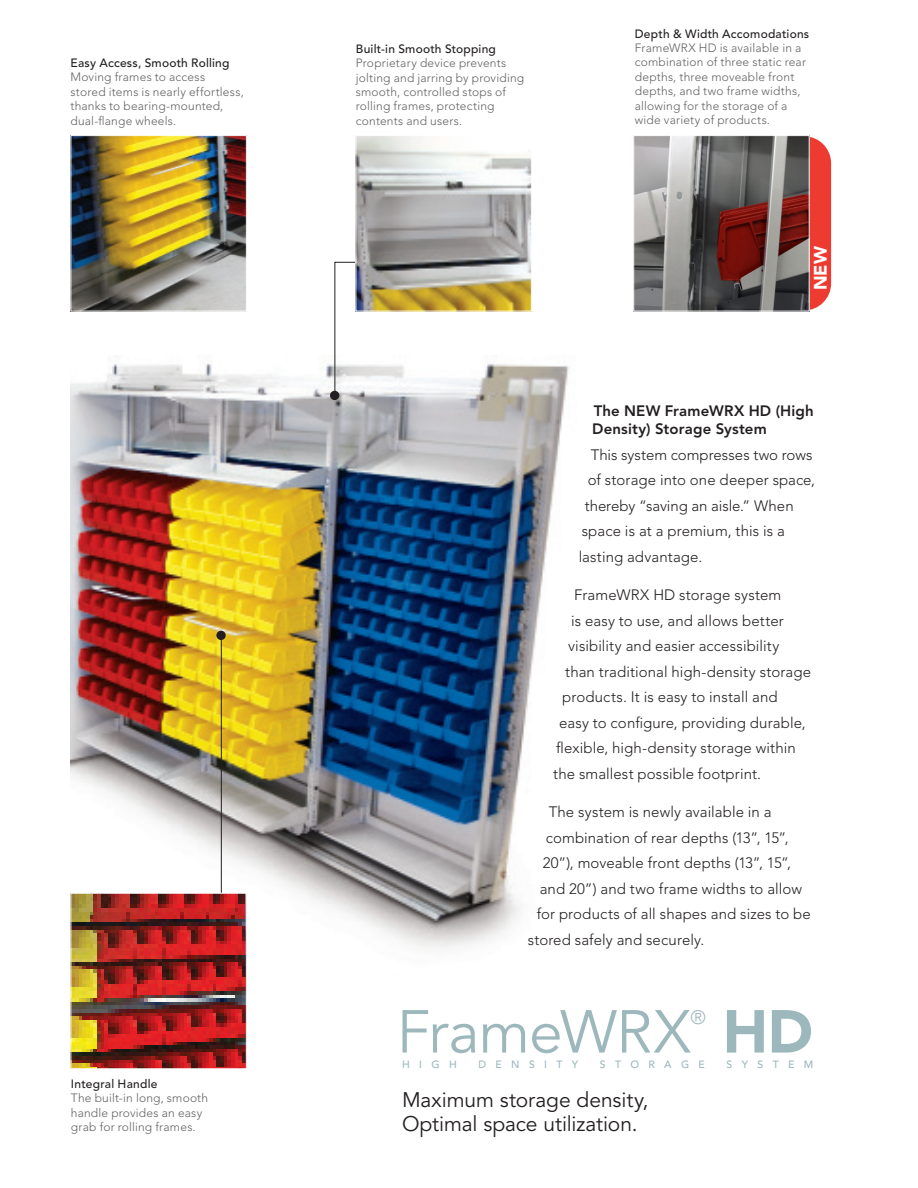
<style>
.page{position:relative;width:918px;height:1188px;background:#fff}
.page>*{position:absolute;margin:0;border:0;box-sizing:border-box;transform-origin:0 0}
.t1{font:60px "Avenir";letter-spacing:-.01em;color:#9db8bc}
.t2{font:900 60px "Avenir";color:#9db8bc}
.t3{font:21px "Avenir";letter-spacing:-.005em;color:#231f20}
.t4{font:300 19.2px "Avenir";color:#9db8bc}
.t5{font:900 18px "Avenir";color:#fff}
.Body_Copy{font:300 15px "Avenir";letter-spacing:.005em;color:#231f20}
.Subheads{font:800 15px/18px "Avenir";letter-spacing:.01em;color:#231f20}
.Caption_text{font:300 12px/14.4px "Avenir";letter-spacing:.015em;color:#636366}
.Caption_title{font:500 12px "Avenir";letter-spacing:.02em;color:#231f20}
.t6{font:500 10.5px "Avenir";letter-spacing:.89em;color:#9db8bc}
</style>
<div class="page">
<img style="left:70px;top:219px;width:499px;height:729px">
<svg style="left:190px;top:636px;width:32px;height:257px"></svg>
<svg style="left:334px;top:262px;width:56px;height:134px"></svg>
<img style="left:72px;top:137px;width:173px;height:172px">
<div style="left:70px;top:135px;width:177px;height:176px;border:1px solid #fff"></div>
<img style="left:358px;top:137px;width:172px;height:172px">
<div style="left:356px;top:135px;width:176px;height:176px;border:1px solid #fff"></div>
<div style="left:330px;top:391px;width:9px;height:9px;background:#231f20;border-radius:50%"></div>
<div style="left:216px;top:631px;width:10px;height:9px;background:#231f20;border-radius:50%"></div>
<img style="left:72px;top:895px;width:173px;height:172px">
<div style="left:70px;top:893px;width:177px;height:176px;border:1px solid #fff"></div>
<div style="left:735px;top:136px;width:96px;height:174px;background:#ee3b32;border-radius:27px"></div>
<img style="left:635px;top:137px;width:173px;height:172px">
<div style="left:633px;top:135px;width:177px;height:176px;border:1px solid #fff"></div>
<p class="Caption_title" style="left:70px;top:56px;width:161px">Easy Access, Smooth Rolling</p>
<p class="Caption_text" style="left:70px;top:70px;width:175px">Moving frames to access<br>stored items is nearly effortless, thanks to bearing-mounted, dual-flange wheels.</p>
<p class="Caption_title" style="left:71px;top:1077px;width:88px">Integral Handle</p>
<p class="Caption_text" style="left:71px;top:1091px;width:139px">The built-in long, smooth handle provides an easy grab for rolling frames.</p>
<p class="Caption_title" style="left:356px;top:42px;width:142px">Built-in Smooth Stopping</p>
<p class="Caption_text" style="left:356px;top:56px;width:170px">Proprietary device prevents jolting and jarring by providing smooth, controlled stops of rolling frames, protecting contents and users.</p>
<p class="Caption_title" style="left:635px;top:27px;width:176px">Depth &amp; Width Accomodations</p>
<p class="Caption_text" style="left:635px;top:41px;width:173px">FrameWRX HD is available in a combination of three static rear depths, three moveable front depths, and two frame widths, allowing for the storage of a wide variety of products.</p>
<p class="t5" style="left:810px;top:290px;width:46px;rotate:-90deg">NEW</p>
<p class="Subheads" style="left:592px;top:402px;width:223px">The NEW FrameWRX HD (High<br>Density) Storage System</p>
<p class="Body_Copy" style="left:591px;top:446px;width:223px">This system compresses two rows</p>
<p class="Body_Copy" style="left:588px;top:471px;width:229px">of storage into one deeper space,</p>
<p class="Body_Copy" style="left:585px;top:497px;width:211px">thereby “saving an aisle.” When</p>
<p class="Body_Copy" style="left:582px;top:522px;width:205px">space is at a premium, this is a</p>
<p class="Body_Copy" style="left:579px;top:548px;width:125px">lasting advantage.</p>
<p class="Body_Copy" style="left:574px;top:586px;width:209px">FrameWRX HD storage system</p>
<p class="Body_Copy" style="left:571px;top:612px;width:214px">is easy to use, and allows better</p>
<p class="Body_Copy" style="left:568px;top:637px;width:213px">visibility and easier accessibility</p>
<p class="Body_Copy" style="left:565px;top:663px;width:247px">than traditional high-density storage</p>
<p class="Body_Copy" style="left:562px;top:688px;width:217px">products. It is easy to install and</p>
<p class="Body_Copy" style="left:559px;top:714px;width:248px">easy to configure, providing durable,</p>
<p class="Body_Copy" style="left:556px;top:739px;width:241px">flexible, high-density storage within</p>
<p class="Body_Copy" style="left:553px;top:765px;width:209px">the smallest possible footprint.</p>
<p class="Body_Copy" style="left:549px;top:803px;width:224px">The system is newly available in a</p>
<p class="Body_Copy" style="left:546px;top:829px;width:245px">combination of rear depths (13”, 15”,</p>
<p class="Body_Copy" style="left:543px;top:854px;width:250px">20”), moveable front depths (13”, 15”,</p>
<p class="Body_Copy" style="left:540px;top:880px;width:264px">and 20”) and two frame widths to allow</p>
<p class="Body_Copy" style="left:537px;top:905px;width:276px">for products of all shapes and sizes to be</p>
<p class="Body_Copy" style="left:528px;top:931px;width:178px">stored safely and securely.</p>
<p class="t1" style="left:397px;top:997px;width:296px">FrameWRX</p>
<p class="t4" style="left:691px;top:1006px;width:17px">®</p>
<p class="t6" style="left:402px;top:1058px;width:56px">HIGH</p>
<p class="t6" style="left:478px;top:1058px;width:101px">DENSITY</p>
<p class="t6" style="left:600px;top:1058px;width:107px">STORAGE</p>
<p class="t6" style="left:727px;top:1058px;width:88px">SYSTEM</p>
<p class="t2" style="left:723px;top:995px;width:92px">HD</p>
<p class="t3" style="left:402px;top:1087px;width:248px">Maximum storage density,</p>
<p class="t3" style="left:402px;top:1111px;width:237px">Optimal space utilization.</p>
</div>
